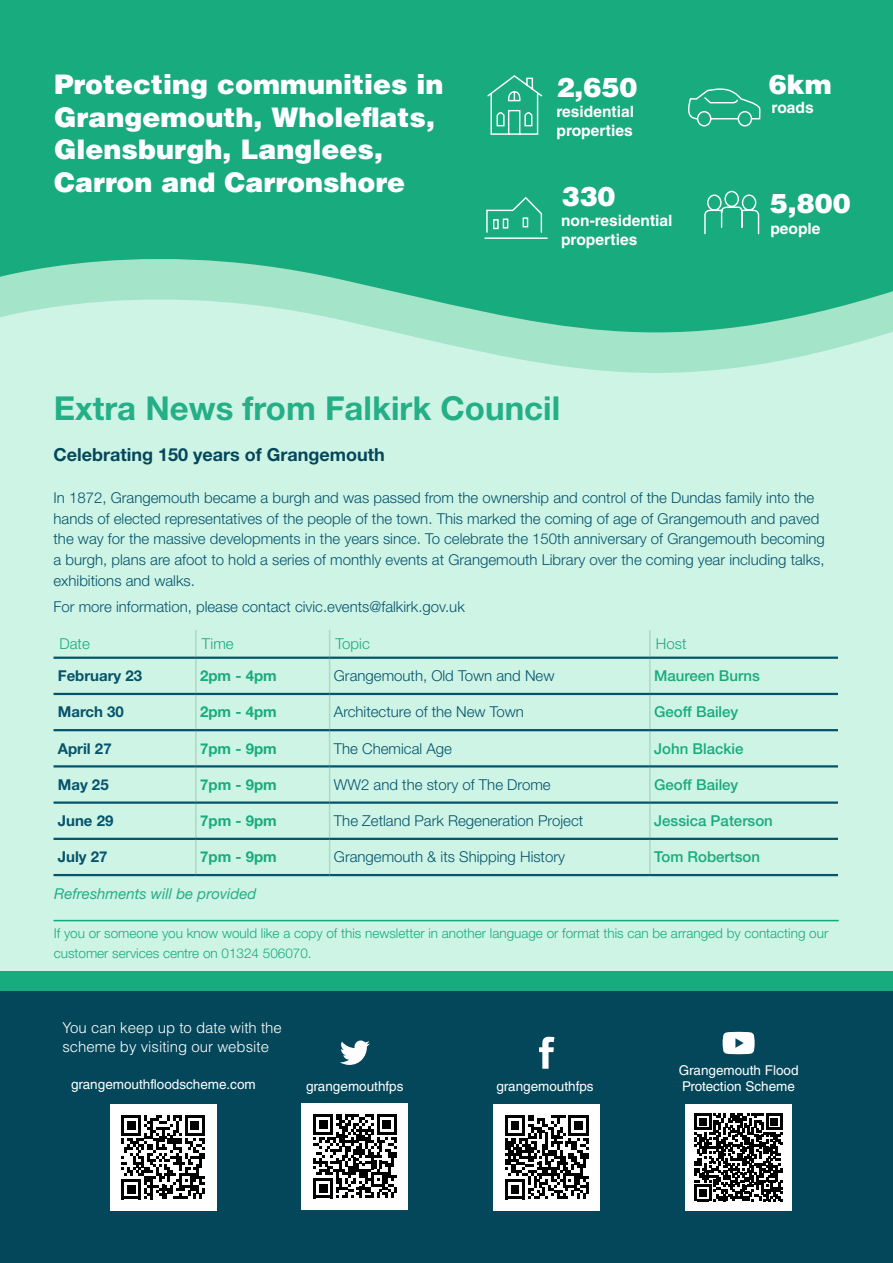
<style>
.page{position:relative;width:893px;height:1263px;background:#fff}
.page>*{position:absolute;margin:0;border:0;box-sizing:border-box;transform-origin:0 0}
.t1{font:700 33px "Helvetica Neue LT Std";color:#24af86}
.t2{font:900 27px/32.4px "Helvetica LT Std";color:#fff}
.t3{font:700 18px "Helvetica Neue LT Std";color:#05475a}
.t4{font:700 15.6px/18.8px "Helvetica LT Std";color:#fff}
.t5{font:300 15px/20.7px "Helvetica Neue LT Std";color:#05546b}
.t6{font:500 15px "Helvetica Neue LT Std";color:#18ab7d}
.t7{font:300 15px/19.5px "Helvetica LT Std";color:#fff}
.t8{font:700 15px "Helvetica Neue LT Std";color:#18ab7d}
.t9{font:700 15px "Helvetica Neue LT Std";color:#05546b}
.t10{font:italic 15px "Helvetica Neue LT Std";color:#24af86}
.t11{font:300 15px "Helvetica Neue LT Std";color:#18ab7d}
.t12{font:300 13.5px/20.7px "Helvetica Neue LT Std";color:#18ab7d}
.t13{font:13.5px "Helvetica LT Std";color:#fff}
</style>
<div class="page">
<div style="left:0;top:295px;width:893px;height:681px;background:#cef4e6"></div>
<div style="left:0;top:981px;width:893px;height:282px;background:#05475a"></div>
<svg style="left:0;top:0;width:893px;height:366px;background:#37b78e"></svg>
<svg style="left:340px;top:1040px;width:30px;height:25px"></svg>
<svg style="left:539px;top:1037px;width:15px;height:32px"></svg>
<svg style="left:723px;top:1032px;width:32px;height:22px"></svg>
<div style="left:301px;top:1103px;width:107px;height:107px;background:#fff"></div>
<svg style="left:313px;top:1114px;width:84px;height:84px"></svg>
<div style="left:493px;top:1104px;width:107px;height:107px;background:#fff"></div>
<svg style="left:505px;top:1115px;width:84px;height:84px"></svg>
<div style="left:685px;top:1104px;width:107px;height:107px;background:#fff"></div>
<svg style="left:695px;top:1113px;width:87px;height:88px"></svg>
<div style="left:110px;top:1104px;width:106px;height:107px;background:#fff"></div>
<svg style="left:121px;top:1115px;width:84px;height:84px"></svg>
<div style="left:0;top:972px;width:893px;height:19px;background:#18ab7d"></div>
<svg style="left:486px;top:74px;width:58px;height:62px;background:#3bb790"></svg>
<svg style="left:703px;top:190px;width:57px;height:45px;background:#39b78f"></svg>
<svg style="left:484px;top:196px;width:64px;height:44px;background:#34b58d"></svg>
<svg style="left:686px;top:88px;width:75px;height:39px;background:#36b58d"></svg>
<hr style="left:54px;top:920px;width:785px;height:1px;background:#10ab7d">
<hr style="left:195px;top:659px;width:2px;height:34px;background:#a9dac5">
<hr style="left:329px;top:659px;width:1px;height:34px;background:#a9dac5">
<hr style="left:649px;top:659px;width:2px;height:34px;background:#a9dac5">
<hr style="left:195px;top:695px;width:2px;height:34px;background:#a9dac5">
<hr style="left:329px;top:695px;width:1px;height:34px;background:#a9dac5">
<hr style="left:649px;top:695px;width:2px;height:34px;background:#a9dac5">
<hr style="left:195px;top:731px;width:2px;height:34px;background:#a9dac5">
<hr style="left:329px;top:731px;width:1px;height:34px;background:#a9dac5">
<hr style="left:649px;top:731px;width:2px;height:34px;background:#a9dac5">
<hr style="left:195px;top:767px;width:2px;height:34px;background:#a9dac5">
<hr style="left:329px;top:767px;width:1px;height:34px;background:#a9dac5">
<hr style="left:649px;top:767px;width:2px;height:34px;background:#a9dac5">
<hr style="left:195px;top:804px;width:2px;height:34px;background:#a9dac5">
<hr style="left:329px;top:804px;width:1px;height:34px;background:#a9dac5">
<hr style="left:649px;top:804px;width:2px;height:34px;background:#a9dac5">
<hr style="left:195px;top:840px;width:2px;height:34px;background:#a9dac5">
<hr style="left:329px;top:840px;width:1px;height:34px;background:#a9dac5">
<hr style="left:649px;top:840px;width:2px;height:34px;background:#a9dac5">
<hr style="left:54px;top:693px;width:142px;height:2px;background:#05546b">
<hr style="left:196px;top:693px;width:134px;height:2px;background:#05546b">
<hr style="left:330px;top:693px;width:320px;height:2px;background:#05546b">
<hr style="left:650px;top:693px;width:188px;height:2px;background:#05546b">
<hr style="left:54px;top:729px;width:142px;height:2px;background:#05546b">
<hr style="left:196px;top:729px;width:134px;height:2px;background:#05546b">
<hr style="left:330px;top:729px;width:320px;height:2px;background:#05546b">
<hr style="left:650px;top:729px;width:188px;height:2px;background:#05546b">
<hr style="left:54px;top:765px;width:142px;height:2px;background:#05546b">
<hr style="left:196px;top:765px;width:134px;height:2px;background:#05546b">
<hr style="left:330px;top:765px;width:320px;height:2px;background:#05546b">
<hr style="left:650px;top:765px;width:188px;height:2px;background:#05546b">
<hr style="left:54px;top:801px;width:142px;height:3px;background:#05546b">
<hr style="left:196px;top:801px;width:134px;height:3px;background:#05546b">
<hr style="left:330px;top:801px;width:320px;height:3px;background:#05546b">
<hr style="left:650px;top:801px;width:188px;height:3px;background:#05546b">
<hr style="left:54px;top:838px;width:142px;height:2px;background:#05546b">
<hr style="left:196px;top:838px;width:134px;height:2px;background:#05546b">
<hr style="left:330px;top:838px;width:320px;height:2px;background:#05546b">
<hr style="left:650px;top:838px;width:188px;height:2px;background:#05546b">
<hr style="left:195px;top:630px;width:2px;height:27px;background:#a9dac5">
<svg style="left:329px;top:630px;width:1px;height:27px"></svg>
<hr style="left:649px;top:630px;width:2px;height:27px;background:#a9dac5">
<hr style="left:54px;top:657px;width:142px;height:2px;background:#05546b">
<hr style="left:196px;top:657px;width:134px;height:2px;background:#05546b">
<hr style="left:330px;top:657px;width:320px;height:2px;background:#05546b">
<hr style="left:650px;top:657px;width:188px;height:2px;background:#05546b">
<hr style="left:54px;top:874px;width:142px;height:2px;background:#06556c">
<hr style="left:196px;top:874px;width:134px;height:2px;background:#06556c">
<hr style="left:330px;top:874px;width:320px;height:2px;background:#06556c">
<hr style="left:650px;top:874px;width:188px;height:2px;background:#06556c">
<h2 class="t2" style="left:54px;top:68px;width:391px">Protecting communities in<br>Grangemouth, Wholeflats,<br>Glensburgh, Langlees,<br>Carron and Carronshore</h2>
<h2 class="t2" style="left:557px;top:71px;width:82px">2,650</h2>
<p class="t4" style="left:556px;top:102px;width:79px">residential properties</p>
<h2 class="t2" style="left:562px;top:180px;width:55px">330</h2>
<p class="t4" style="left:561px;top:211px;width:113px">non-residential properties</p>
<h1 class="t1" style="left:54px;top:388px;width:508px">Extra News from Falkirk Council</h1>
<h2 class="t2" style="left:769px;top:68px;width:64px">6km</h2>
<p class="t4" style="left:772px;top:98px;width:44px">roads</p>
<h2 class="t2" style="left:770px;top:186px;width:82px">5,800</h2>
<p class="t4" style="left:770px;top:219px;width:52px">people</p>
<p class="t3" style="left:54px;top:444px;width:333px">Celebrating 150 years of Grangemouth</p>
<p class="t5" style="left:54px;top:487px;width:773px">In 1872, Grangemouth became a burgh and was passed from the ownership and control of the Dundas family into the hands of elected representatives of the people of the town. This marked the coming of age of Grangemouth and paved the way for the massive developments in the years since. To celebrate the 150th anniversary of Grangemouth becoming a burgh, plans are afoot to hold a series of monthly events at Grangemouth Library over the coming year including talks, exhibitions and walks.</p>
<p class="t5" style="left:54px;top:596px;width:413px">For more information, please contact civic.events@falkirk.gov.uk</p>
<p class="t11" style="left:60px;top:635px;width:32px">Date</p>
<p class="t11" style="left:202px;top:635px;width:33px">Time</p>
<p class="t11" style="left:336px;top:635px;width:36px">Topic</p>
<p class="t11" style="left:656px;top:635px;width:32px">Host</p>
<p class="t9" style="left:58px;top:666px;width:86px">February 23</p>
<p class="t8" style="left:200px;top:666px;width:78px">2pm - 4pm</p>
<p class="t5" style="left:334px;top:665px;width:222px">Grangemouth, Old Town and New</p>
<p class="t6" style="left:654px;top:667px;width:107px">Maureen Burns</p>
<p class="t9" style="left:58px;top:703px;width:68px">March 30</p>
<p class="t8" style="left:200px;top:703px;width:78px">2pm - 4pm</p>
<p class="t5" style="left:334px;top:701px;width:192px">Architecture of the New Town</p>
<p class="t6" style="left:654px;top:703px;width:86px">Geoff Bailey</p>
<p class="t9" style="left:58px;top:739px;width:55px">April 27</p>
<p class="t8" style="left:200px;top:739px;width:78px">7pm - 9pm</p>
<p class="t5" style="left:334px;top:738px;width:120px">The Chemical Age</p>
<p class="t6" style="left:654px;top:739px;width:91px">John Blackie</p>
<p class="t9" style="left:58px;top:775px;width:52px">May 25</p>
<p class="t8" style="left:200px;top:775px;width:78px">7pm - 9pm</p>
<p class="t5" style="left:334px;top:774px;width:218px">WW2 and the story of The Drome</p>
<p class="t6" style="left:654px;top:775px;width:86px">Geoff Bailey</p>
<p class="t9" style="left:58px;top:811px;width:57px">June 29</p>
<p class="t8" style="left:200px;top:811px;width:78px">7pm - 9pm</p>
<p class="t5" style="left:334px;top:810px;width:251px">The Zetland Park Regeneration Project</p>
<p class="t6" style="left:654px;top:812px;width:120px">Jessica Paterson</p>
<p class="t9" style="left:58px;top:848px;width:51px">July 27</p>
<p class="t8" style="left:200px;top:848px;width:78px">7pm - 9pm</p>
<p class="t5" style="left:334px;top:846px;width:233px">Grangemouth &amp; its Shipping History</p>
<p class="t6" style="left:654px;top:848px;width:107px">Tom Robertson</p>
<p class="t10" style="left:54px;top:885px;width:204px">Refreshments will be provided</p>
<p class="t12" style="left:54px;top:922px;width:776px">If you or someone you know would like a copy of this newsletter in another language or format this can be arranged by contacting our customer services centre on 01324 506070.</p>
<p class="t7" style="left:62px;top:1017px;width:221px">You can keep up to date with the scheme by visiting our website</p>
<p class="t13" style="left:679px;top:1062px;width:121px">Grangemouth Flood</p>
<p class="t13" style="left:71px;top:1076px;width:186px">grangemouthfloodscheme.com</p>
<p class="t13" style="left:306px;top:1078px;width:99px">grangemouthfps</p>
<p class="t13" style="left:496px;top:1078px;width:99px">grangemouthfps</p>
<p class="t13" style="left:682px;top:1078px;width:114px">Protection Scheme</p>
</div>
